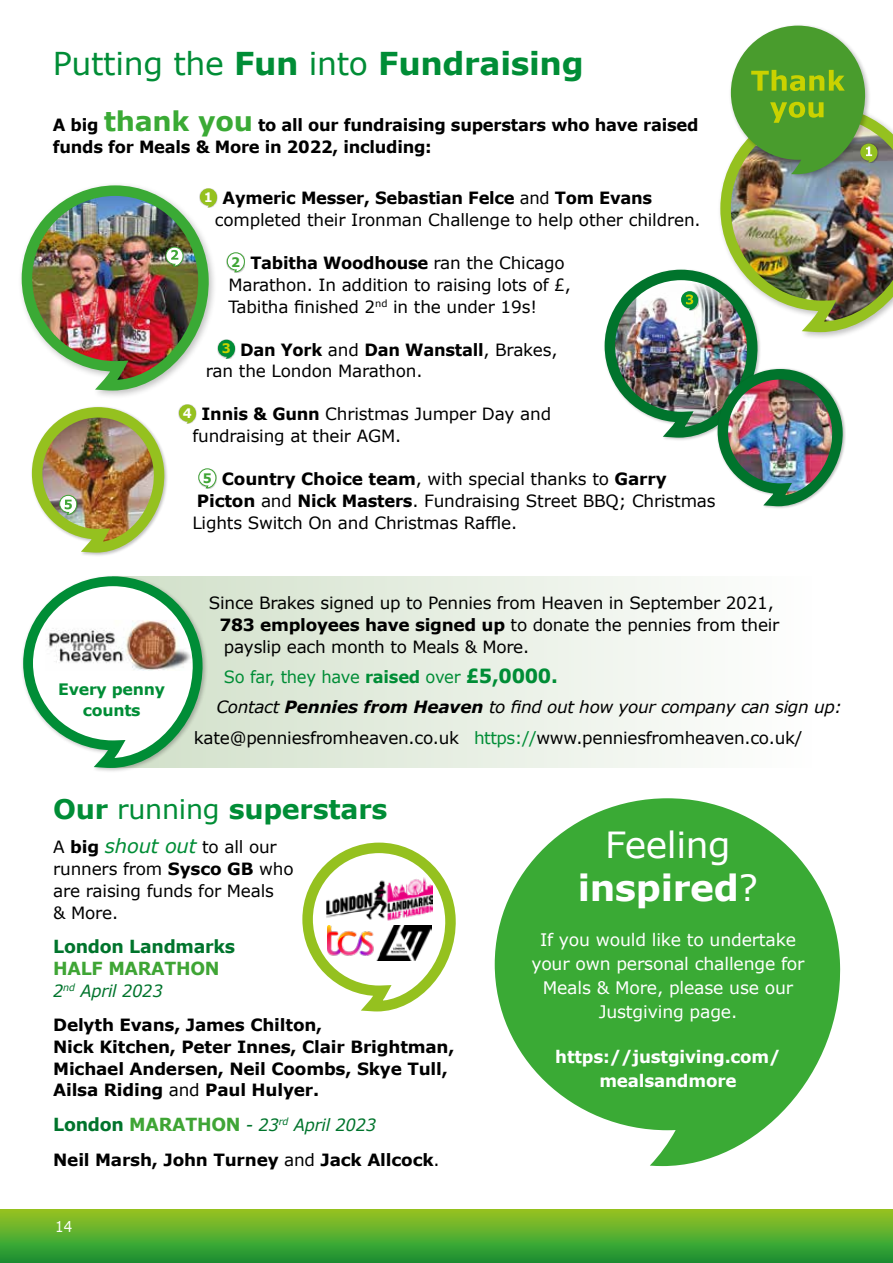
<style>
.page{position:relative;width:893px;height:1263px;background:#fff}
.page>*{position:absolute;margin:0;border:0;box-sizing:border-box;transform-origin:0 0}
.t1{font:36px/43.2px "Verdana";letter-spacing:-.01em;color:#fff;text-align:center}
.t2{font:31.5px "Verdana";letter-spacing:-.01em;color:#008d36}
.t3{font:700 27px "Verdana";letter-spacing:-.01em;color:#008d36}
.t4{font:700 18px "Verdana";letter-spacing:-.015em;color:#00742c}
.t5{font:700 18px "Verdana";letter-spacing:-.015em;color:#3fa535}
.t6{font:17.25px/24px "Verdana";letter-spacing:-.01em;color:#fff;text-align:center}
.t7{font:700 17.25px/24px "Verdana";letter-spacing:-.01em;color:#fff;text-align:center}
.t8{font:16.8px/21.8px "Verdana";letter-spacing:-.01em;color:#000}
.t9{font:700 16.8px/21.8px "Verdana";letter-spacing:-.01em;color:#000}
.t10{font:italic 16.8px "Verdana";letter-spacing:-.02em;color:#000}
.t11{font:16.8px "Verdana";letter-spacing:-.015em;color:#008d36}
.t12{font:700 15.75px/20.4px "Verdana";letter-spacing:-.015em;color:#008d36;text-align:center}
.t13{font:15px "Verdana";color:#fff;scale:.9 1}
.s1{font-weight:700}
.s2{font-size:27px;color:#3aaa35}
.s3{font-weight:700;font-size:13.2px;color:#fff}
.s4{font-weight:700;font-size:13.2px;color:#3fa535}
.s5{font-weight:700;font-size:19.5px}
.s6{color:#008d36}
.s7{font-weight:400}
.s8{font-style:italic;font-size:19.5px;color:#008d36}
.s9{font-weight:400;font-style:italic;color:#00742c}
.s10{font-size:18px;color:#00742c}
.s11{font-size:18px;color:#3fa535}
</style>
<div class="page">
<svg style="left:495px;top:798px;width:346px;height:368px;fill:#3aaa35"></svg>
<svg style="left:208px;top:576px;width:479px;height:192px;fill:#e6eee2"></svg>
<div style="left:178px;top:404px;width:19px;height:20px;background:#000;opacity:.25"></div>
<svg style="left:179px;top:404px;width:17px;height:19px"></svg>
<svg style="left:198px;top:468px;width:19px;height:21px"></svg>
<img style="left:21px;top:185px;width:224px;height:211px">
<img style="left:31px;top:406px;width:136px;height:150px">
<img style="left:604px;top:26px;width:289px;height:482px">
<svg style="left:22px;top:576px;width:186px;height:195px"></svg>
<svg style="left:302px;top:842px;width:154px;height:170px"></svg>
<div style="left:0;top:1210px;width:893px;height:53px;background:linear-gradient(to bottom,#96c525,#139238)"></div>
<h2 class="t2" style="left:53px;top:44px;width:532px">Putting the <span class="s1">Fun</span> into <span class="s1">Fundraising</span></h2>
<p class="t9" style="left:53px;top:114px;width:647px">A big <span class="s2">thank you</span> to all our fundraising superstars who have raised funds for Meals &amp; More in 2022, including:</p>
<p class="t8" style="left:215px;top:188px;width:487px;text-indent:-11px"><span class="s3">1</span> <span class="s1">Aymeric Messer, Sebastian Felce</span> and <span class="s1">Tom Evans </span>completed their Ironman Challenge to help other children.</p>
<p class="t8" style="left:228px;top:252px;width:344px"><span class="s4">2</span> <span class="s1">Tabitha Woodhouse</span> ran the Chicago<br>Marathon. In addition to raising lots of £,<br>Tabitha finished 2<sup>nd</sup> in the under 19s!</p>
<p class="t8" style="left:206px;top:339px;width:353px;text-indent:16px"><sup>3</sup> <span class="s1">Dan York</span> and <span class="s1">Dan Wanstall</span>, Brakes, ran the London Marathon.</p>
<p class="t8" style="left:192px;top:404px;width:360px;text-indent:-9px"><span class="s3">4</span> <span class="s1">Innis &amp; Gunn</span> Christmas Jumper Day and fundraising at their AGM.</p>
<p class="t8" style="left:192px;top:468px;width:525px;text-indent:10px"><span class="s4">5</span> <span class="s1">Country Choice team</span>, with special thanks to <span class="s1">Garry<br>Picton</span> and <span class="s1">Nick Masters</span>. Fundraising Street BBQ; Christmas<br>Lights Switch On and Christmas Raffle.</p>
<p class="t12" style="left:58px;top:679px;width:108px">Every penny counts</p>
<p class="t8" style="left:219px;top:593px;width:561px;text-indent:-10px">Since Brakes signed up to Pennies from Heaven in September 2021,<br><span class="s1">783 employees have signed up</span> to donate the pennies from their payslip each month to Meals &amp; More.</p>
<p class="t11" style="left:224px;top:666px;width:335px">So far, they have <span class="s1">raised</span> over <span class="s5">£5,0000.</span></p>
<p class="t10" style="left:216px;top:697px;width:627px">Contact <span class="s1">Pennies from Heaven</span> to find out how your company can sign up:</p>
<p class="t8" style="left:194px;top:727px;width:610px">kate@penniesfromheaven.co.uk <span class="s6">https://</span>www.penniesfromheaven.co.uk/</p>
<h3 class="t3" style="left:53px;top:791px;width:336px">Our <span class="s7">running</span> superstars</h3>
<p class="t8" style="left:53px;top:837px;width:242px">A <span class="s1">big</span> <span class="s8">shout out</span> to all our runners from <span class="s1">Sysco GB</span> who are raising funds for Meals<br>&amp; More.</p>
<p class="t4" style="left:53px;top:935px;width:184px">London Landmarks</p>
<p class="t5" style="left:53px;top:957px;width:168px">HALF MARATHON</p>
<p class="t9" style="left:53px;top:973px;width:271px;line-height:34.5px"><span class="s9">2</span><sup>nd</sup> <span class="s9">April 2023<br></span>Delyth Evans, James Chilton,</p>
<p class="t9" style="left:53px;top:1036px;width:403px">Nick Kitchen, Peter Innes, Clair Brightman,<br>Michael Andersen, Neil Coombs, Skye Tull,<br>Ailsa Riding <span class="s7">and</span> Paul Hulyer.</p>
<p class="t9" style="left:53px;top:1108px;width:388px;line-height:34.5px"><span class="s10">London</span> <span class="s11">MARATHON</span> <span class="s9">- 23</span><sup>rd</sup> <span class="s9">April 2023<br></span>Neil Marsh, John Turney <span class="s7">and</span> Jack Allcock<span class="s7">.</span></p>
<p class="t13" style="left:55px;top:1217px;width:20px">14</p>
<h1 class="t1" style="left:578px;top:823px;width:182px">Feeling <span class="s1">inspired</span>?</h1>
<p class="t6" style="left:531px;top:928px;width:275px">If you would like to undertake your own personal challenge for<br>Meals &amp; More, please use our<br>Justgiving page.</p>
<p class="t7" style="left:555px;top:1045px;width:227px">https://justgiving.com/ mealsandmore</p>
</div>
